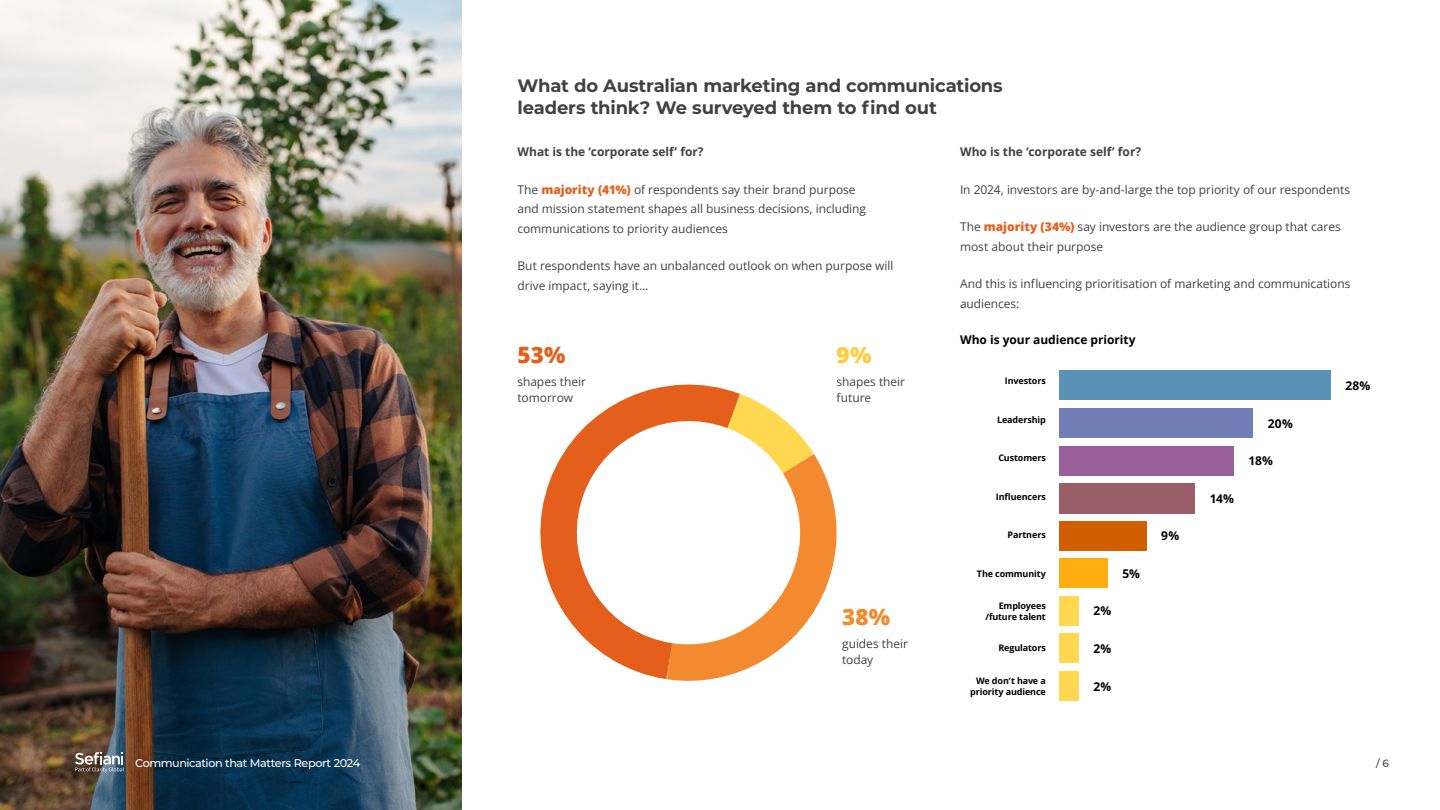
<style>
.page{position:relative;width:1440px;height:810px;background:#fff}
.page>*{position:absolute;margin:0;border:0;box-sizing:border-box;transform-origin:0 0}
.t1{font:800 22.5px "Open Sans";color:#e45f1c}
.t2{font:800 22.5px "Open Sans";color:#f38a2f}
.t3{font:800 22.5px "Open Sans";color:#ffcc3d}
.t4{font:700 18px/21.6px "Montserrat";letter-spacing:-.01em;color:#414141}
.t5{font:12px/19.5px "Open Sans";letter-spacing:-.005em;color:#414141}
.t6{font:700 12px "Open Sans";letter-spacing:-.005em;color:#414141}
.t7{font:700 12px "Open Sans";letter-spacing:-.005em;color:#000}
.t8{font:500 11.25px "Montserrat";letter-spacing:-.04em;color:#fff}
.t9{font:500 10.5px "Montserrat";color:#414141}
.t10{font:700 9px/10.8px "Open Sans";letter-spacing:-.015em;color:#000;text-align:right}
.s1{font-weight:800;color:#e45f1c}
</style>
<div class="page">
<svg style="left:540px;top:384px;width:147px;height:284px"></svg>
<svg style="left:628px;top:413px;width:197px;height:268px"></svg>
<svg style="left:687px;top:384px;width:149px;height:130px"></svg>
<div style="left:1059px;top:370px;width:271px;height:30px;background:#5a92b7"></div>
<div style="left:1059px;top:408px;width:194px;height:30px;background:#727db6"></div>
<div style="left:1059px;top:446px;width:175px;height:30px;background:#9a5e9a"></div>
<div style="left:1059px;top:483px;width:136px;height:30px;background:#9a5e69"></div>
<div style="left:1059px;top:521px;width:87px;height:30px;background:#d15e00"></div>
<div style="left:1059px;top:558px;width:48px;height:30px;background:#ffad10"></div>
<div style="left:1059px;top:596px;width:19px;height:30px;background:#ffd84f"></div>
<div style="left:1059px;top:671px;width:19px;height:30px;background:#ffd84f"></div>
<div style="left:1059px;top:633px;width:19px;height:30px;background:#ffd84f"></div>
<img style="left:0;top:0;width:462px;height:810px">
<svg style="left:75px;top:752px;width:49px;height:20px"></svg>
<h2 class="t4" style="left:518px;top:74px;width:487px">What do Australian marketing and communications leaders think? We surveyed them to find out</h2>
<p class="t6" style="left:518px;top:143px;width:188px">What is the ‘corporate self’ for?</p>
<p class="t5" style="left:518px;top:179px;width:350px">The <span class="s1">majority (41%)</span> of respondents say their brand purpose and mission statement shapes all business decisions, including communications to priority audiences</p>
<p class="t5" style="left:518px;top:256px;width:378px">But respondents have an unbalanced outlook on when purpose will drive impact, saying it…</p>
<p class="t6" style="left:960px;top:143px;width:183px">Who is the ‘corporate self’ for?</p>
<p class="t5" style="left:960px;top:179px;width:392px">In 2024, investors are by-and-large the top priority of our respondents</p>
<p class="t5" style="left:960px;top:217px;width:382px">The <span class="s1">majority (34%)</span> say investors are the audience group that cares most about their purpose</p>
<p class="t5" style="left:960px;top:274px;width:392px">And this is influencing prioritisation of marketing and communications audiences:</p>
<h1 class="t1" style="left:518px;top:338px;width:49px">53%</h1>
<p class="t5" style="left:518px;top:373px;width:70px;line-height:16.5px">shapes their tomorrow</p>
<h1 class="t3" style="left:837px;top:338px;width:36px">9%</h1>
<p class="t7" style="left:960px;top:331px;width:177px">Who is your audience priority</p>
<p class="t5" style="left:837px;top:373px;width:70px;line-height:16.5px">shapes their future</p>
<h1 class="t2" style="left:842px;top:600px;width:50px">38%</h1>
<p class="t10" style="left:1005px;top:375px;width:42px">Investors</p>
<p class="t10" style="left:997px;top:414px;width:50px">Leadership</p>
<p class="t10" style="left:998px;top:452px;width:49px">Customers</p>
<p class="t10" style="left:996px;top:491px;width:51px">Influencers</p>
<p class="t10" style="left:1008px;top:529px;width:40px">Partners</p>
<p class="t10" style="left:977px;top:568px;width:70px">The community</p>
<p class="t10" style="left:985px;top:600px;width:62px">Employees /future talent</p>
<p class="t7" style="left:1093px;top:603px;width:19px">2%</p>
<p class="t7" style="left:1122px;top:565px;width:19px">5%</p>
<p class="t7" style="left:1161px;top:527px;width:19px">9%</p>
<p class="t7" style="left:1210px;top:490px;width:26px">14%</p>
<p class="t7" style="left:1268px;top:415px;width:26px">20%</p>
<p class="t7" style="left:1249px;top:452px;width:26px">18%</p>
<p class="t7" style="left:1346px;top:377px;width:26px">28%</p>
<p class="t5" style="left:842px;top:635px;width:67px;line-height:16.5px">guides their today</p>
<p class="t10" style="left:998px;top:642px;width:49px">Regulators</p>
<p class="t7" style="left:1093px;top:640px;width:19px">2%</p>
<p class="t10" style="left:970px;top:675px;width:77px">We don’t have a priority audience</p>
<p class="t7" style="left:1093px;top:678px;width:19px">2%</p>
<p class="t8" style="left:135px;top:756px;width:227px">Communication that Matters Report 2024</p>
<p class="t9" style="left:1376px;top:756px;width:14px">/ 6</p>
</div>
